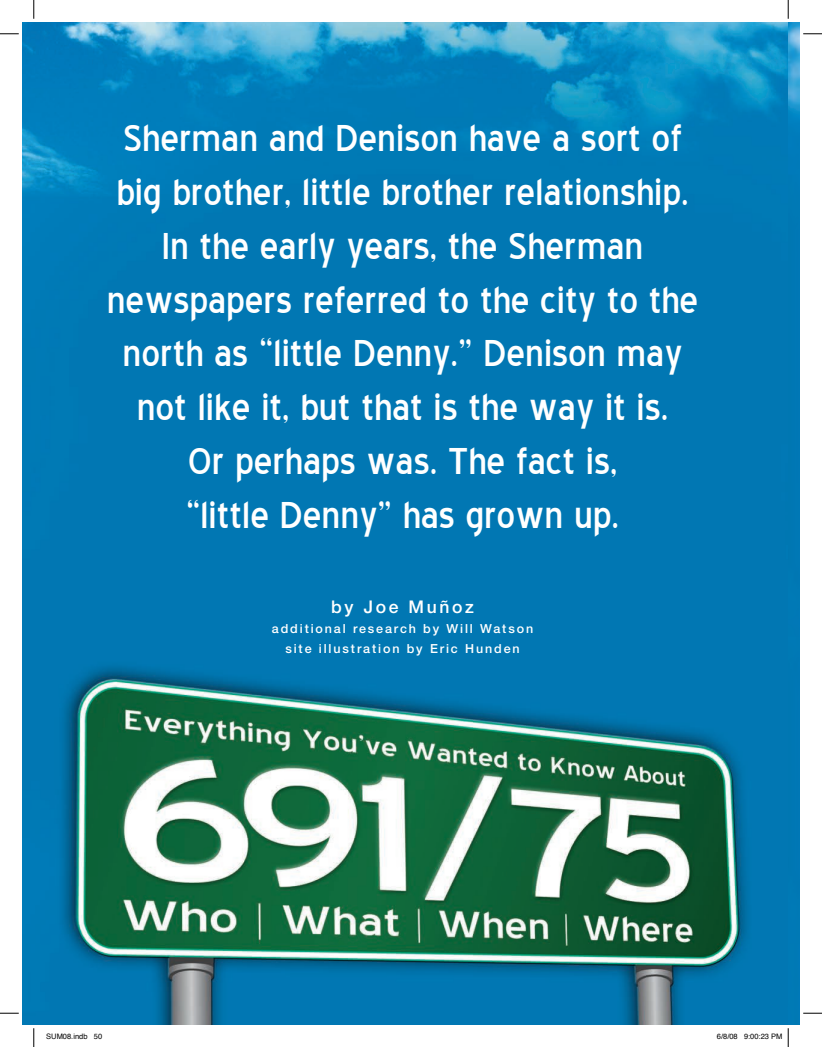
<style>
.page{position:relative;width:822px;height:1047px;background:#fff}
.page>*{position:absolute;margin:0;border:0;box-sizing:border-box;transform-origin:0 0}
.t1{font:46.25px/53.8px "Blue Highway";color:#fff;text-align:center}
.t2{font:500 17.5px "Helvetica Neue";letter-spacing:.15em;color:#fff}
.t3{font:500 12.5px/20px "Helvetica Neue";letter-spacing:.15em;color:#fff;text-align:center}
.t4{font:7.5px "Helvetica";color:#000}
</style>
<div class="page">
<img style="left:22px;top:22px;width:765px;height:1002px">
<img style="left:787px;top:22px;width:12px;height:1002px">
<svg style="left:0;top:33px;width:19px;height:2px"></svg>
<svg style="left:803px;top:33px;width:18px;height:2px"></svg>
<svg style="left:0;top:1012px;width:19px;height:1px"></svg>
<svg style="left:803px;top:1012px;width:18px;height:1px"></svg>
<svg style="left:33px;top:0;width:2px;height:19px"></svg>
<svg style="left:33px;top:1028px;width:2px;height:18px"></svg>
<svg style="left:787px;top:0;width:1px;height:19px"></svg>
<svg style="left:787px;top:1028px;width:1px;height:18px"></svg>
<p class="t1" style="left:107px;top:112px;width:593px">Sherman and Denison have a sort of big brother, little brother relationship.<br>In the early years, the Sherman newspapers referred to the city to the north as “little Denny.” Denison may not like it, but that is the way it is.<br>Or perhaps was. The fact is,<br>“little Denny” has grown up.</p>
<p class="t2" style="left:331px;top:596px;width:144px">by Joe Muñoz</p>
<p class="t3" style="left:272px;top:618px;width:263px">additional research by Will Watson site illustration by Eric Hunden</p>
<p class="t4" style="left:46px;top:1030px;width:57px">SUM08.indb 50</p>
<p class="t4" style="left:716px;top:1030px;width:67px">6/8/08 9:00:23 PM</p>
</div>
